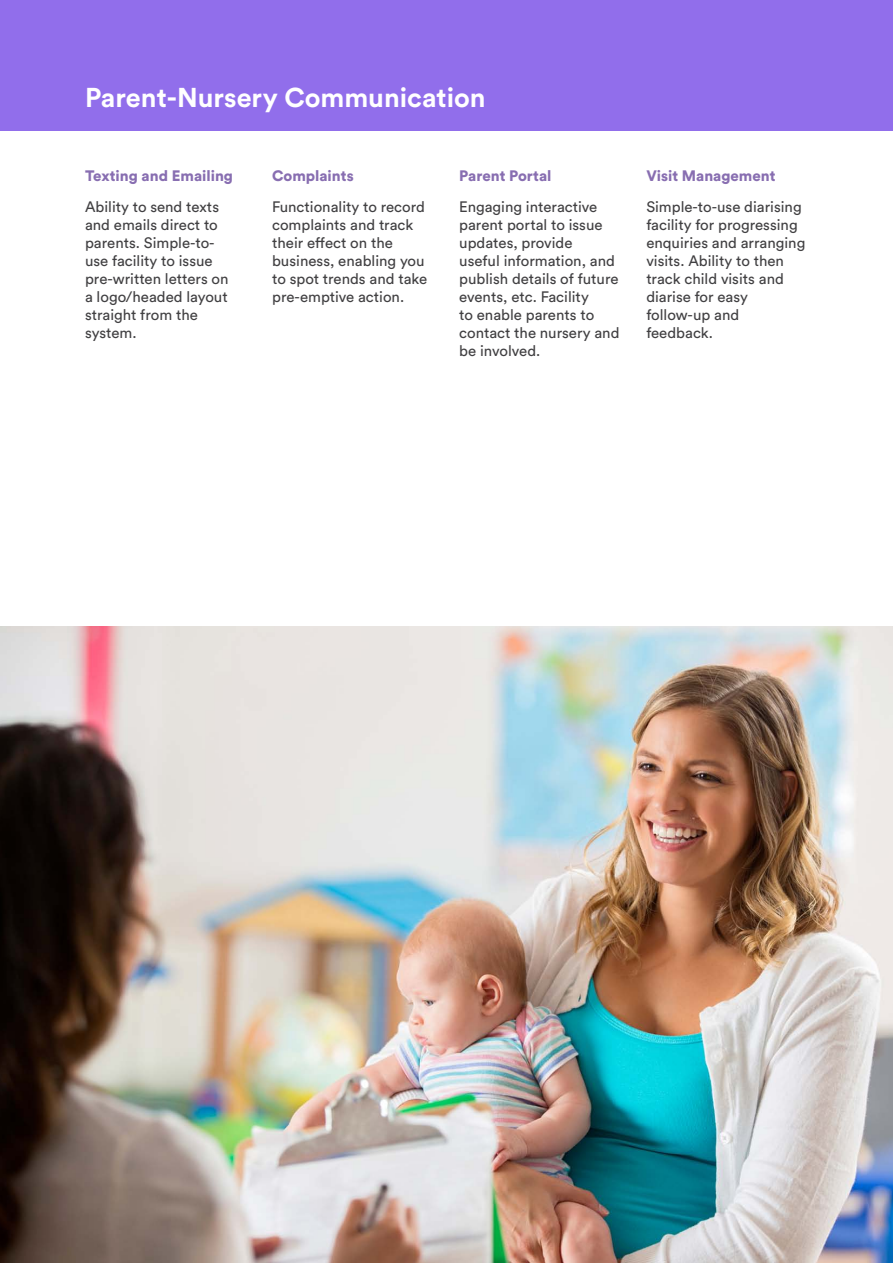
<style>
.page{position:relative;width:893px;height:1263px;background:#fff}
.page>*{position:absolute;margin:0;border:0;box-sizing:border-box;transform-origin:0 0}
.t1{font:700 27px "Circular Std";color:#fff}
.t2{font:15px/18px "Circular Std";color:#414042}
.t3{font:900 15px "Circular Std";color:#886eb1}
</style>
<div class="page">
<div style="left:0;top:0;width:893px;height:131px;background:#916eeb"></div>
<img style="left:0;top:626px;width:893px;height:637px">
<h1 class="t1" style="left:85px;top:80px;width:402px">Parent-Nursery Communication</h1>
<p class="t3" style="left:85px;top:166px;width:150px">Texting and Emailing</p>
<p class="t2" style="left:85px;top:197px;width:145px">Ability to send texts and emails direct to parents. Simple-to&shy;use facility to issue pre-written letters on a logo/headed layout straight from the system.</p>
<p class="t3" style="left:272px;top:166px;width:83px">Complaints</p>
<p class="t2" style="left:272px;top:197px;width:156px">Functionality to record complaints and track their effect on the business, enabling you to spot trends and take pre-emptive action.</p>
<p class="t3" style="left:459px;top:166px;width:94px">Parent Portal</p>
<p class="t2" style="left:459px;top:197px;width:162px">Engaging interactive parent portal to issue updates, provide<br>useful information, and publish details of future events, etc. Facility<br>to enable parents to contact the nursery and be involved.</p>
<p class="t3" style="left:646px;top:166px;width:131px">Visit Management</p>
<p class="t2" style="left:646px;top:197px;width:161px">Simple-to-use diarising facility for progressing enquiries and arranging visits. Ability to then track child visits and diarise for easy follow-up and feedback.</p>
</div>
